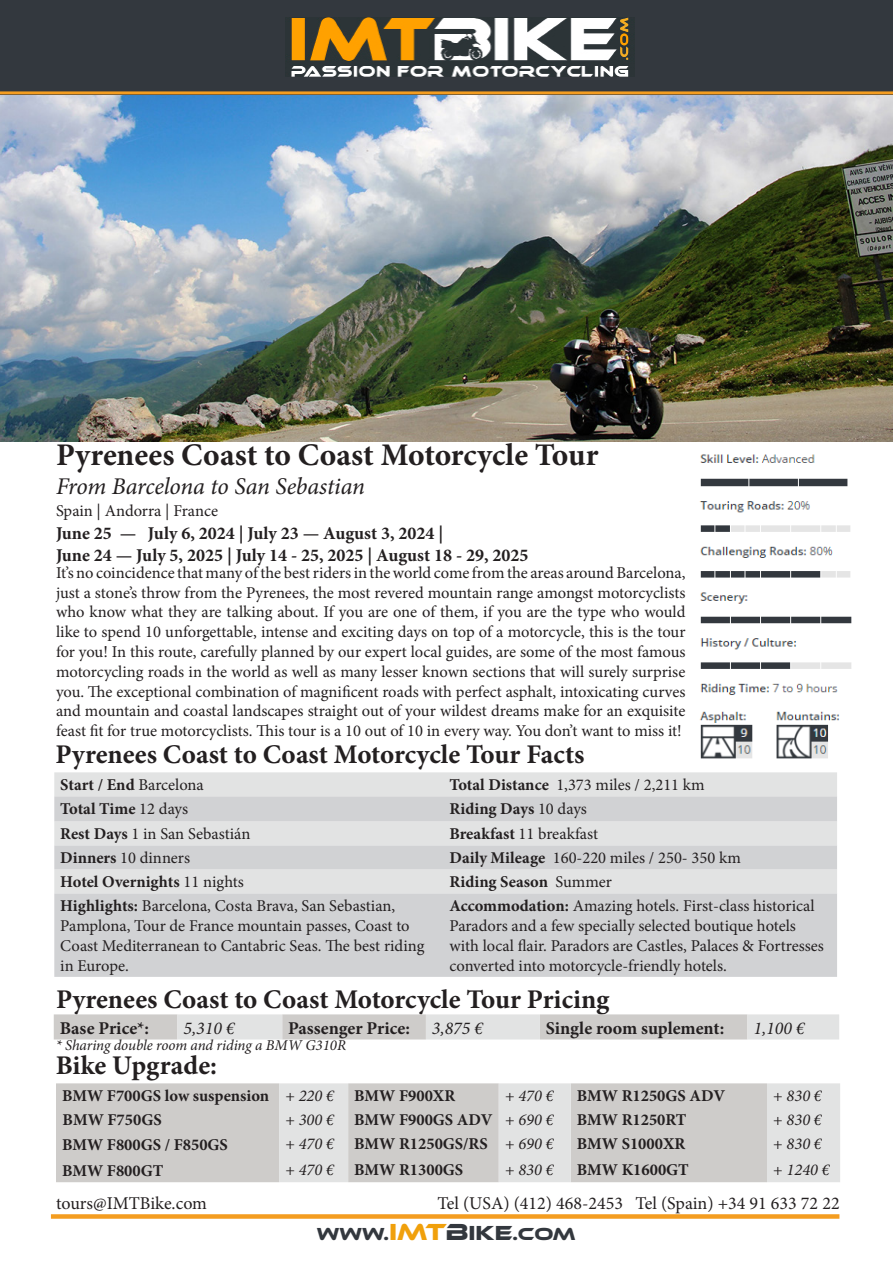
<style>
.page{position:relative;width:893px;height:1263px;background:#fff}
.page>*{position:absolute;margin:0;border:0;box-sizing:border-box;transform-origin:0 0}
.t1{font:700 31.5px "Minion Pro";color:#231f20}
.t2{font:700 27px "Minion Pro";color:#231f20}
.t3{font:italic 24px "Minion Pro";letter-spacing:-.01em;color:#231f20}
.t4{font:700 18px "Minion Pro";color:#231f20}
.t5{font:18px "Minion Pro";color:#231f20}
.t6{font:italic 18px "Minion Pro";color:#231f20}
.t7{font:18px "Ethnocentric Rg";color:#33383e}
.t8{font:16.5px/19.8px "Minion Pro";color:#231f20}
.t9{font:700 16.5px "Minion Pro";color:#231f20}
.t10{font:italic 16.5px "Minion Pro";color:#231f20}
.t11{font:italic 15px "Minion Pro";letter-spacing:-.005em;color:#231f20}
.s1{font-weight:400}
.s2{font-weight:700}
.s3{font-size:24px;color:#f0a00b}
.s4{font-size:24px}
.s5{font-size:21px}
</style>
<div class="page">
<div style="left:54px;top:772px;width:783px;height:73px;background:#e2e3e3"></div>
<div style="left:54px;top:796px;width:783px;height:25px;background:#d1d2d4"></div>
<svg style="left:54px;top:845px;width:783px;height:132px;background:#d4d5d6"></svg>
<div style="left:0;top:0;width:893px;height:94px;background:#33383e"></div>
<hr style="left:0;top:91px;width:893px;height:3px;background:#f49d20">
<div style="left:51px;top:1214px;width:788px;height:5px;background:#f49d20"></div>
<svg style="left:54px;top:1014px;width:785px;height:25px;background:#d6d5d4"></svg>
<img style="left:286px;top:18px;width:348px;height:58px">
<img style="left:699px;top:454px;width:153px;height:305px">
<img style="left:0;top:95px;width:893px;height:347px">
<div style="left:56px;top:1083px;width:223px;height:99px;background:#ceccca"></div>
<svg style="left:279px;top:1083px;width:561px;height:99px;background:#d5d4d3"></svg>
<p class="t1" style="left:56px;top:432px;width:544px">Pyrenees Coast to Coast Motorcycle Tour</p>
<p class="t3" style="left:56px;top:469px;width:310px">From Barcelona to San Sebastian</p>
<p class="t8" style="left:56px;top:501px;width:163px">Spain | Andorra | France</p>
<p class="t4" style="left:56px;top:521px;width:389px">June 25 — July 6, 2024 | July 23 — August 3, 2024 |</p>
<p class="t4" style="left:56px;top:542px;width:474px">June 24 — July 5, 2025 | July 14 - 25, 2025 | August 18 - 29, 2025</p>
<p class="t8" style="left:56px;top:563px;width:631px;text-align:justify">It’s no coincidence that many of the best riders in the world come from the areas around Barcelona, just a stone’s throw from the Pyrenees, the most revered mountain range amongst motorcyclists who know what they are talking about. If you are one of them, if you are the type who would like to spend 10 unforgettable, intense and exciting days on top of a motorcycle, this is the tour for you! In this route, carefully planned by our expert local guides, are some of the most famous motorcycling roads in the world as well as many lesser known sections that will surely surprise you. The exceptional combination of magnificent roads with perfect asphalt, intoxicating curves and mountain and coastal landscapes straight out of your wildest dreams make for an exquisite feast fit for true motorcyclists. This tour is a 10 out of 10 in every way. You don’t want to miss it!</p>
<p class="t9" style="left:60px;top:773px;width:145px">Start / End <span class="s1">Barcelona</span></p>
<p class="t8" style="left:449px;top:775px;width:257px"><span class="s2">Total Distance</span> 1,373 miles / 2,211 km</p>
<p class="t9" style="left:60px;top:797px;width:129px">Total Time <span class="s1">12 days</span></p>
<p class="t9" style="left:449px;top:797px;width:139px">Riding Days <span class="s1">10 days</span></p>
<p class="t8" style="left:60px;top:824px;width:192px"><span class="s2">Rest Days</span> 1 in San Sebastián</p>
<p class="t8" style="left:449px;top:824px;width:150px"><span class="s2">Breakfast</span> 11 breakfast</p>
<p class="t8" style="left:60px;top:848px;width:131px"><span class="s2">Dinners</span> 10 dinners</p>
<p class="t8" style="left:449px;top:848px;width:293px"><span class="s2">Daily Mileage</span> 160-220 miles / 250- 350 km</p>
<p class="t9" style="left:60px;top:870px;width:185px">Hotel Overnights <span class="s1">11 nights</span></p>
<p class="t9" style="left:449px;top:870px;width:164px">Riding Season <span class="s1">Summer</span></p>
<p class="t8" style="left:60px;top:896px;width:366px"><span class="s2">Highlights:</span> Barcelona, Costa Brava, San Sebastian, Pamplona, Tour de France mountain passes, Coast to Coast Mediterranean to Cantabric Seas. The best riding in Europe.</p>
<p class="t8" style="left:449px;top:896px;width:376px"><span class="s2">Accommodation:</span> Amazing hotels. First-class historical Paradors and a few specially selected boutique hotels with local flair. Paradors are Castles, Palaces &amp; Fortresses converted into motorcycle-friendly hotels.</p>
<p class="t2" style="left:56px;top:735px;width:530px">Pyrenees Coast to Coast Motorcycle Tour Facts</p>
<p class="t2" style="left:56px;top:980px;width:555px">Pyrenees Coast to Coast Motorcycle Tour Pricing</p>
<p class="t4" style="left:60px;top:1015px;width:91px">Base Price*:</p>
<p class="t6" style="left:183px;top:1015px;width:53px">5,310 €</p>
<p class="t4" style="left:288px;top:1015px;width:123px">Passenger Price:</p>
<p class="t6" style="left:432px;top:1015px;width:53px">3,875 €</p>
<p class="t4" style="left:546px;top:1015px;width:180px">Single room suplement:</p>
<p class="t6" style="left:753px;top:1015px;width:53px">1,100 €</p>
<p class="t11" style="left:56px;top:1035px;width:292px">* Sharing double room and riding a BMW G310R</p>
<p class="t2" style="left:56px;top:1047px;width:163px">Bike Upgrade:</p>
<p class="t9" style="left:62px;top:1084px;width:209px">BMW F700GS low suspension</p>
<p class="t10" style="left:285px;top:1085px;width:50px">+ 220 €</p>
<p class="t9" style="left:354px;top:1084px;width:103px">BMW F900XR</p>
<p class="t10" style="left:505px;top:1085px;width:50px">+ 470 €</p>
<p class="t9" style="left:577px;top:1084px;width:150px">BMW R1250GS ADV</p>
<p class="t10" style="left:773px;top:1085px;width:50px">+ 830 €</p>
<p class="t9" style="left:63px;top:1108px;width:101px">BMW F750GS</p>
<p class="t10" style="left:285px;top:1109px;width:50px">+ 300 €</p>
<p class="t9" style="left:354px;top:1108px;width:140px">BMW F900GS ADV</p>
<p class="t10" style="left:505px;top:1109px;width:50px">+ 690 €</p>
<p class="t9" style="left:577px;top:1108px;width:111px">BMW R1250RT</p>
<p class="t10" style="left:773px;top:1109px;width:50px">+ 830 €</p>
<p class="t9" style="left:62px;top:1133px;width:167px">BMW F800GS / F850GS</p>
<p class="t10" style="left:285px;top:1133px;width:50px">+ 470 €</p>
<p class="t9" style="left:354px;top:1132px;width:135px">BMW R1250GS/RS</p>
<p class="t10" style="left:505px;top:1133px;width:50px">+ 690 €</p>
<p class="t9" style="left:577px;top:1132px;width:110px">BMW S1000XR</p>
<p class="t10" style="left:773px;top:1133px;width:50px">+ 830 €</p>
<p class="t9" style="left:62px;top:1158px;width:103px">BMW F800GT</p>
<p class="t10" style="left:285px;top:1158px;width:50px">+ 470 €</p>
<p class="t9" style="left:354px;top:1158px;width:111px">BMW R1300GS</p>
<p class="t10" style="left:505px;top:1158px;width:50px">+ 830 €</p>
<p class="t9" style="left:577px;top:1158px;width:114px">BMW K1600GT</p>
<p class="t10" style="left:773px;top:1158px;width:58px">+ 1240 €</p>
<p class="t5" style="left:56px;top:1191px;width:153px">tours@IMTBike.com</p>
<p class="t5" style="left:437px;top:1191px;width:187px">Tel (USA) (412) 468-2453</p>
<p class="t5" style="left:635px;top:1191px;width:206px">Tel (Spain) +34 91 633 72 22</p>
<p class="t7" style="left:317px;top:1223px;width:260px">WWW.<span class="s3">IMT</span><span class="s4">B</span><span class="s5">IKE</span>.COM</p>
</div>
